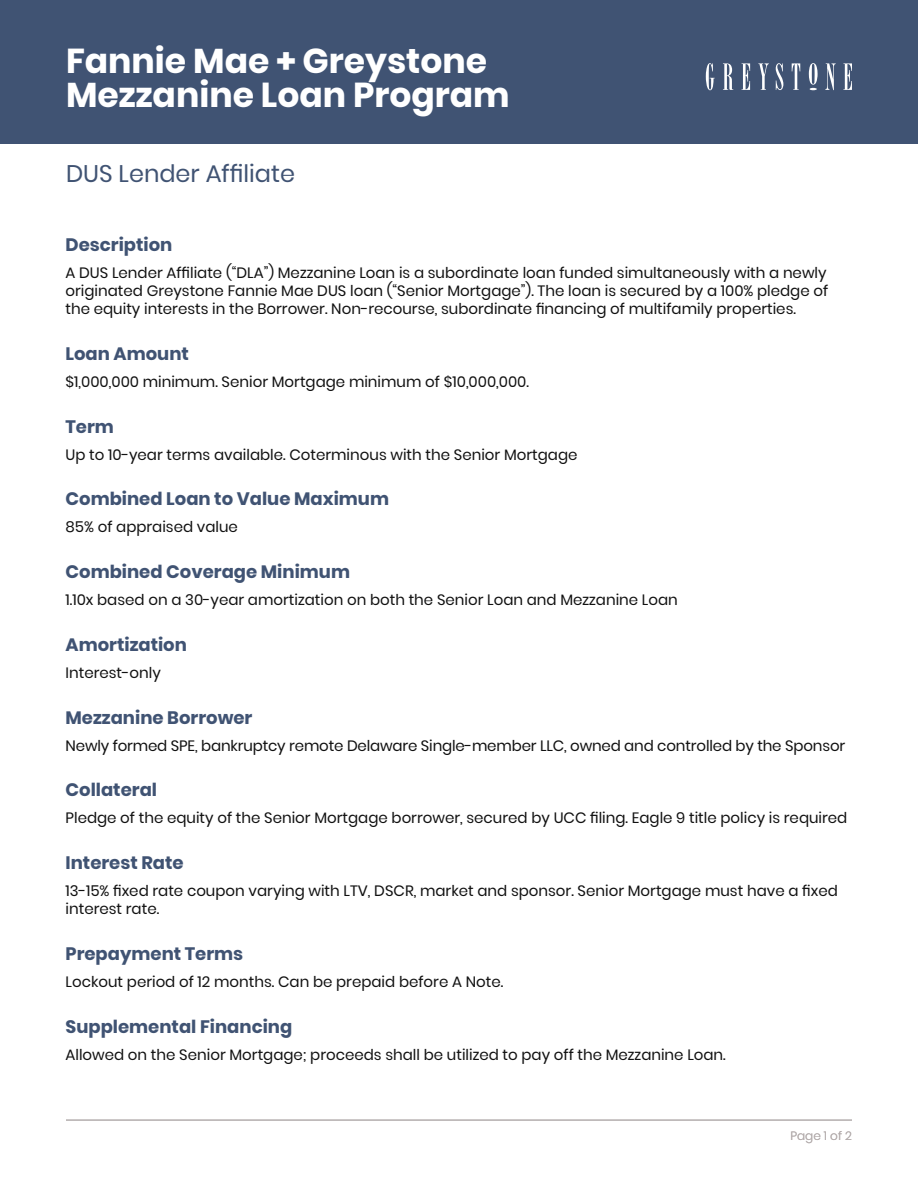
<style>
.page{position:relative;width:918px;height:1188px;background:#fff}
.page>*{position:absolute;margin:0;border:0;box-sizing:border-box;transform-origin:0 0}
.t1{font:700 34.5px/34.5px "Poppins";color:#fff}
.t2{font:24px "Poppins";color:#405373}
.t3{font:700 18px "Poppins";color:#405373}
.t4{font:15px/18px "Poppins";color:#111;text-align:justify}
.t5{font:300 12px "Poppins";color:#b3acac}
</style>
<div class="page">
<div style="left:0;top:0;width:918px;height:144px;background:#405373"></div>
<svg style="left:706px;top:63px;width:146px;height:27px"></svg>
<hr style="left:66px;top:1120px;width:786px;height:1px;background:#b3acac">
<h1 class="t1" style="left:66px;top:44px;width:445px">Fannie Mae + Greystone<br>Mezzanine Loan Program</h1>
<h2 class="t2" style="left:66px;top:159px;width:231px">DUS Lender Affiliate</h2>
<p class="t3" style="left:66px;top:234px;width:108px">Description</p>
<p class="t4" style="left:66px;top:264px;width:764px">A DUS Lender Affiliate (“DLA”) Mezzanine Loan is a subordinate loan funded simultaneously with a newly originated Greystone Fannie Mae DUS loan (“Senior Mortgage”). The loan is secured by a 100% pledge of the equity interests in the Borrower. Non-recourse, subordinate financing of multifamily properties.</p>
<p class="t3" style="left:66px;top:343px;width:125px">Loan Amount</p>
<p class="t4" style="left:66px;top:373px;width:465px">$1,000,000 minimum. Senior Mortgage minimum of $10,000,000.</p>
<p class="t3" style="left:66px;top:416px;width:50px">Term</p>
<p class="t4" style="left:66px;top:445px;width:513px">Up to 10-year terms available. Coterminous with the Senior Mortgage</p>
<p class="t3" style="left:66px;top:489px;width:325px">Combined Loan to Value Maximum</p>
<p class="t4" style="left:66px;top:518px;width:174px">85% of appraised value</p>
<p class="t3" style="left:66px;top:561px;width:286px">Combined Coverage Minimum</p>
<p class="t4" style="left:66px;top:591px;width:614px">1.10x based on a 30-year amortization on both the Senior Loan and Mezzanine Loan</p>
<p class="t3" style="left:66px;top:634px;width:123px">Amortization</p>
<p class="t4" style="left:66px;top:664px;width:97px">Interest-only</p>
<p class="t3" style="left:66px;top:707px;width:188px">Mezzanine Borrower</p>
<p class="t4" style="left:66px;top:736px;width:781px">Newly formed SPE, bankruptcy remote Delaware Single-member LLC, owned and controlled by the Sponsor</p>
<p class="t3" style="left:66px;top:780px;width:93px">Collateral</p>
<p class="t4" style="left:66px;top:809px;width:783px">Pledge of the equity of the Senior Mortgage borrower, secured by UCC filing. Eagle 9 title policy is required</p>
<p class="t3" style="left:66px;top:852px;width:120px">Interest Rate</p>
<p class="t4" style="left:66px;top:882px;width:774px">13-15% fixed rate coupon varying with LTV, DSCR, market and sponsor. Senior Mortgage must have a fixed interest rate.</p>
<p class="t3" style="left:66px;top:943px;width:179px">Prepayment Terms</p>
<p class="t4" style="left:66px;top:973px;width:439px">Lockout period of 12 months. Can be prepaid before A Note.</p>
<p class="t3" style="left:66px;top:1016px;width:228px">Supplemental Financing</p>
<p class="t4" style="left:66px;top:1045px;width:662px">Allowed on the Senior Mortgage; proceeds shall be utilized to pay off the Mezzanine Loan.</p>
<p class="t5" style="left:791px;top:1129px;width:63px">Page 1 of 2</p>
</div>
